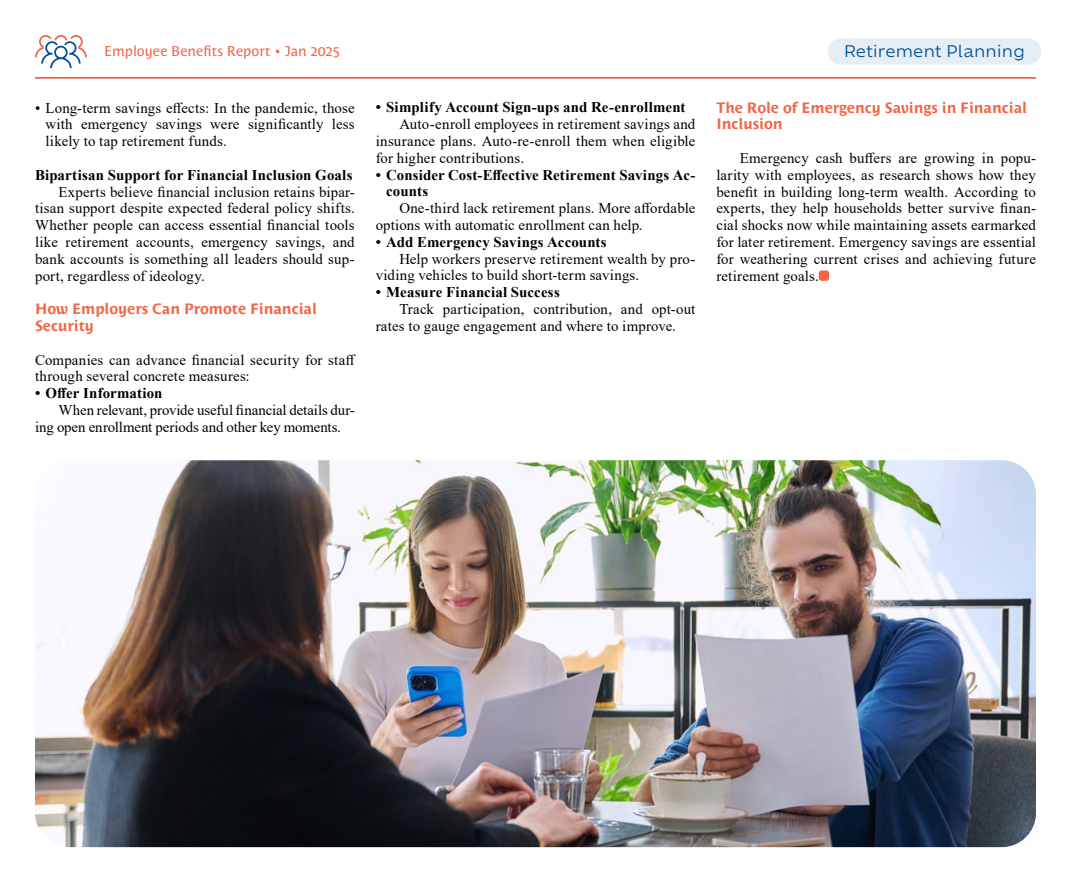
<style>
.page{position:relative;width:1071px;height:882px;background:#fff}
.page>*{position:absolute;margin:0;border:0;box-sizing:border-box;transform-origin:0 0}
.t1{font:15.75px "Ofelia Text";letter-spacing:.01em;color:#005295}
.t2{font:14.88px/16.8px "Times New Roman";letter-spacing:.01em;color:#000;text-align:justify}
.t3{font:700 14.88px/16.8px "Times New Roman";letter-spacing:.01em;color:#000}
.t4{font:14.88px/16.8px "Times New Roman";letter-spacing:-.01em;color:#000}
.t5{font:700 14.88px/16.8px "Costa Std";color:#f26647}
.t6{font:14px "Costa Std";letter-spacing:.005em;color:#f26647}
</style>
<div class="page">
<img style="left:35px;top:460px;width:1001px;height:387px">
<svg style="left:35px;top:35px;width:52px;height:33px"></svg>
<hr style="left:35px;top:77px;width:1001px;height:2px;background:#f26647">
<div style="left:819px;top:270px;width:10px;height:11px;background:#f26647;border-radius:3px"></div>
<div style="left:828px;top:38px;width:213px;height:27px;background:#e6eef4;border-radius:13px"></div>
<p class="t6" style="left:104px;top:43px;width:237px">Employee Benefits Report • Jan 2025</p>
<p class="t1" style="left:844px;top:40px;width:182px">Retirement Planning</p>
<p class="t2" style="left:46px;top:99px;width:311px;text-indent:-11px">• Long-term savings effects: In the pandemic, those with emergency savings were significantly less likely to tap retirement funds.</p>
<p class="t3" style="left:35px;top:166px;width:319px">Bipartisan Support for Financial Inclusion Goals</p>
<p class="t2" style="left:35px;top:183px;width:321px;text-indent:24px">Experts believe financial inclusion retains bipar&shy;tisan support despite expected federal policy shifts.<br>Whether people can access essential financial tools like retirement accounts, emergency savings, and bank accounts is something all leaders should sup&shy;port, regardless of ideology.</p>
<p class="t5" style="left:35px;top:301px;width:283px">How Employers Can Promote Financial<br>Security</p>
<p class="t2" style="left:35px;top:351px;width:322px">Companies can advance financial security for staff through several concrete measures:</p>
<p class="t3" style="left:35px;top:384px;width:129px">• Offer Information</p>
<p class="t4" style="left:35px;top:401px;width:321px;text-indent:24px">When relevant, provide useful financial details dur&shy;ing open enrollment periods and other key moments.</p>
<p class="t3" style="left:376px;top:99px;width:311px">• Simplify Account Sign-ups and Re-enrollment</p>
<p class="t2" style="left:376px;top:115px;width:321px;text-indent:24px">Auto-enroll employees in retirement savings and insurance plans. Auto-re-enroll them when eligible for higher contributions.</p>
<p class="t3" style="left:386px;top:166px;width:311px;text-indent:-11px">• Consider Cost-Effective Retirement Savings Ac&shy;counts</p>
<p class="t2" style="left:376px;top:199px;width:321px;text-indent:24px">One-third lack retirement plans. More affordable options with automatic enrollment can help.</p>
<p class="t3" style="left:376px;top:233px;width:232px">• Add Emergency Savings Accounts</p>
<p class="t2" style="left:376px;top:250px;width:321px;text-indent:24px">Help workers preserve retirement wealth by pro&shy;viding vehicles to build short-term savings.</p>
<p class="t3" style="left:376px;top:283px;width:186px">• Measure Financial Success</p>
<p class="t2" style="left:376px;top:300px;width:321px;text-indent:24px">Track participation, contribution, and opt-out rates to gauge engagement and where to improve.</p>
<p class="t5" style="left:716px;top:99px;width:312px">The Role of Emergency Savings in Financial<br>Inclusion</p>
<p class="t2" style="left:716px;top:149px;width:321px;text-indent:24px">Emergency cash buffers are growing in popu&shy;larity with employees, as research shows how they benefit in building long-term wealth. According to experts, they help households better survive finan&shy;cial shocks now while maintaining assets earmarked for later retirement. Emergency savings are essential for weathering current crises and achieving future retirement goals.</p>
</div>
